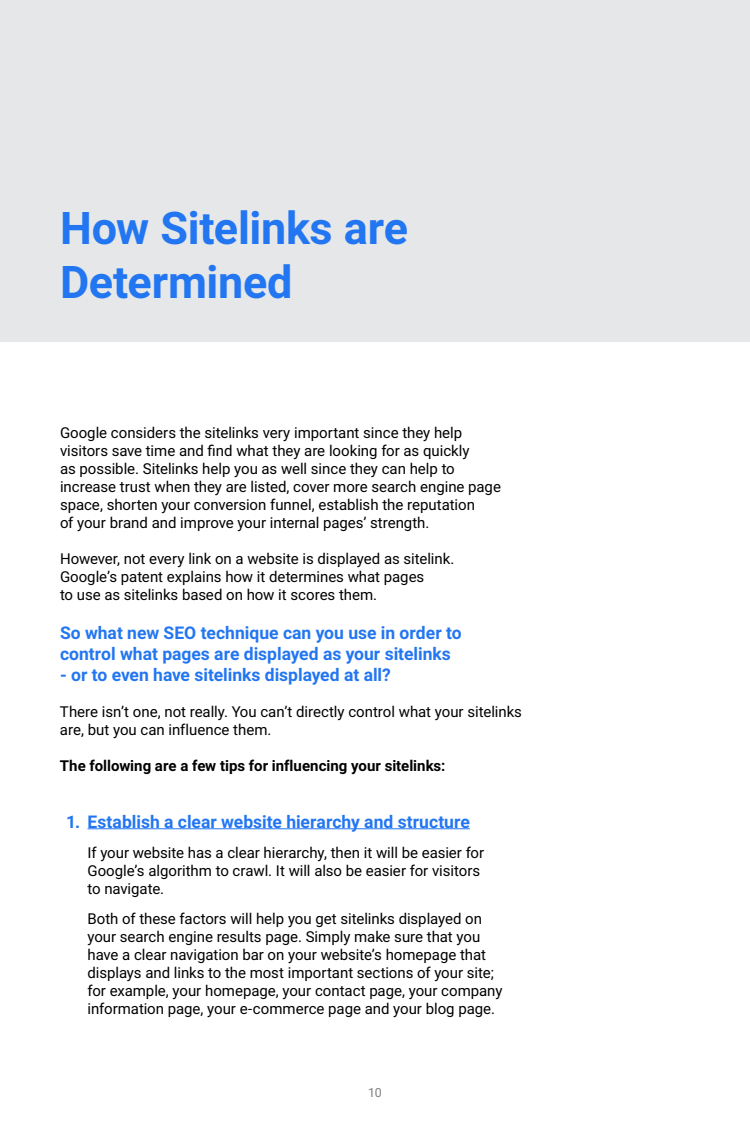
<style>
.page{position:relative;width:750px;height:1125px;background:#fff}
.page>*{position:absolute;margin:0;border:0;box-sizing:border-box;transform-origin:0 0}
.t1{font:700 45px/54px "Roboto";letter-spacing:-.005em;color:#2376f1}
.t2{font:700 17.5px/21px "Roboto";color:#2376f1}
.t3{font:15px/18px "Roboto";letter-spacing:-.005em;color:#000}
.t4{font:700 15px "Roboto";color:#000}
.t5{font:12.5px "Roboto";color:#808080}
</style>
<div class="page">
<div style="left:0;top:0;width:750px;height:341px;background:#e6e7e8"></div>
<hr style="left:88px;top:828px;width:382px;height:1px;background:#2376f1">
<h1 class="t1" style="left:60px;top:199px;width:350px">How Sitelinks are<br>Determined</h1>
<p class="t3" style="left:60px;top:423px;width:443px">Google considers the sitelinks very important since they help visitors save time and find what they are looking for as quickly<br>as possible. Sitelinks help you as well since they can help to increase trust when they are listed, cover more search engine page space, shorten your conversion funnel, establish the reputation<br>of your brand and improve your internal pages’ strength.</p>
<p class="t3" style="left:60px;top:549px;width:396px">However, not every link on a website is displayed as sitelink.<br>Google’s patent explains how it determines what pages<br>to use as sitelinks based on how it scores them.</p>
<p class="t2" style="left:60px;top:621px;width:403px">So what new SEO technique can you use in order to control what pages are displayed as your sitelinks</p>
<p class="t2" style="left:60px;top:663px;width:332px">- or to even have sitelinks displayed at all?</p>
<p class="t3" style="left:60px;top:702px;width:463px">There isn’t one, not really. You can’t directly control what your sitelinks are, but you can influence them.</p>
<p class="t4" style="left:60px;top:755px;width:387px">The following are a few tips for influencing your sitelinks:</p>
<p class="t2" style="left:66px;top:810px;width:405px">1. Establish a clear website hierarchy and structure</p>
<p class="t3" style="left:88px;top:843px;width:398px">If your website has a clear hierarchy, then it will be easier for<br>Google’s algorithm to crawl. It will also be easier for visitors to navigate.</p>
<p class="t3" style="left:88px;top:909px;width:416px">Both of these factors will help you get sitelinks displayed on your search engine results page. Simply make sure that you have a clear navigation bar on your website’s homepage that displays and links to the most important sections of your site; for example, your homepage, your contact page, your company information page, your e-commerce page and your blog page.</p>
<p class="t5" style="left:368px;top:1084px;width:15px">10</p>
</div>
